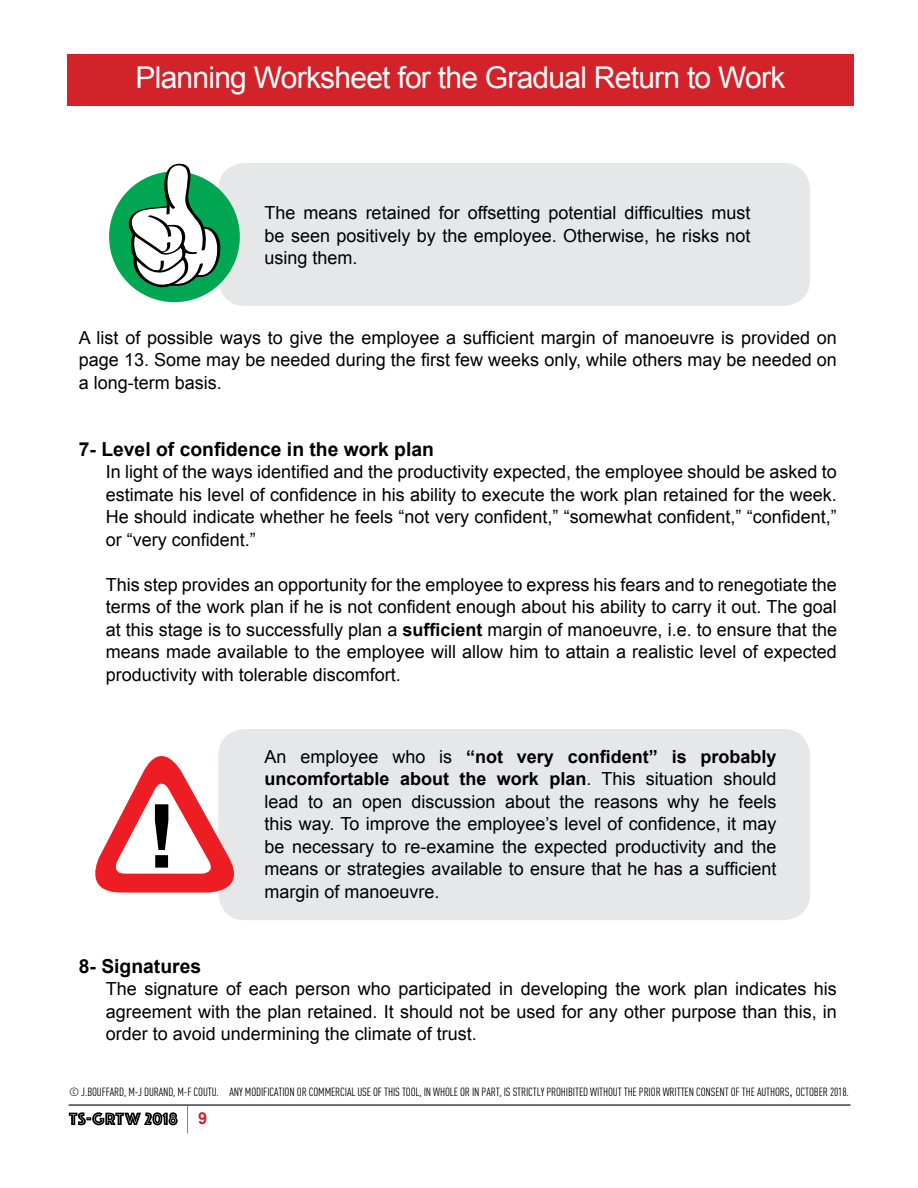
<style>
.page{position:relative;width:918px;height:1188px;background:#fff}
.page>*{position:absolute;margin:0;border:0;box-sizing:border-box;transform-origin:0 0}
.t1{font:700 88.2px "Helvetica";color:#000}
.t2{font:30px "Arial";letter-spacing:-.035em;color:#fff}
.t3{font:700 19.35px "Arial";color:#000}
.t4{font:18px/22.5px "Arial";color:#000;text-align:justify}
.t5{font:700 16.5px "Arial";color:#d2232a}
.t6{font:11.7px "DIN Cond";letter-spacing:-.01em;color:#000}
.s1{font-weight:700}
.s2{font-family:"Helvetica Neue"}
</style>
<div class="page">
<svg style="left:187px;top:1106px;width:1px;height:27px"></svg>
<hr style="left:69px;top:1104px;width:782px;height:2px;background:#000">
<svg style="left:69px;top:1112px;width:109px;height:13px"></svg>
<div style="left:67px;top:54px;width:787px;height:52px;background:#d2232a"></div>
<div style="left:218px;top:163px;width:592px;height:143px;background:#e6e7e8;border-radius:27px"></div>
<div style="left:109px;top:171px;width:131px;height:131px;background:#00a651;border-radius:50%"></div>
<svg style="left:128px;top:164px;width:101px;height:124px"></svg>
<div style="left:218px;top:729px;width:592px;height:191px;background:#e6e7e8;border-radius:27px"></div>
<svg style="left:95px;top:739px;width:139px;height:154px"></svg>
<h2 class="t2" style="left:135px;top:58px;width:651px">Planning Worksheet for the Gradual Return to Work</h2>
<p class="t4" style="left:265px;top:202px;width:487px">The means retained for offsetting potential difficulties must be seen positively by the employee. Otherwise, he risks not using them.</p>
<p class="t4" style="left:79px;top:326px;width:760px">A list of possible ways to give the employee a sufficient margin of manoeuvre is provided on page 13. Some may be needed during the first few weeks only, while others may be needed on a long-term basis.</p>
<p class="t3" style="left:79px;top:436px;width:357px">7- Level of confidence in the work plan</p>
<p class="t4" style="left:106px;top:461px;width:733px">In light of the ways identified and the productivity expected, the employee should be asked to estimate his level of confidence in his ability to execute the work plan retained for the week.<br>He should indicate whether he feels “not very confident,” “somewhat confident,” “confident,” or “very confident.”</p>
<p class="t4" style="left:106px;top:573px;width:733px">This step provides an opportunity for the employee to express his fears and to renegotiate the terms of the work plan if he is not confident enough about his ability to carry it out. The goal at this stage is to successfully plan a <span class="s1">sufficient</span> margin of manoeuvre, i.e. to ensure that the means made available to the employee will allow him to attain a realistic level of expected productivity with tolerable discomfort.</p>
<h1 class="t1" style="left:145px;top:765px;width:31px">!</h1>
<p class="t4" style="left:265px;top:746px;width:513px">An employee who is <span class="s1">“not very confident” is probably uncomfortable about the work plan</span>. This situation should lead to an open discussion about the reasons why he feels this way. To improve the employee’s level of confidence, it may be necessary to re-examine the expected productivity and the means or strategies available to ensure that he has a sufficient margin of manoeuvre.</p>
<p class="t3" style="left:79px;top:953px;width:124px">8- Signatures</p>
<p class="t4" style="left:106px;top:978px;width:733px">The signature of each person who participated in developing the work plan indicates his agreement with the plan retained. It should not be used for any other purpose than this, in order to avoid undermining the climate of trust.</p>
<p class="t6" style="left:69px;top:1085px;width:246px">© J.BOUFFARD, M-J DURAND, M-F COUTU. ANY MODIFICATION OR COMM</p>
<p class="t6" style="left:331px;top:1085px;width:519px">ERCIAL USE OF THIS TOOL, IN WHOLE OR IN PART, IS STRICTLY PROHIBITED WITHOUT THE PRIOR WRITTEN CONSENT OF THE AUTHORS<span class="s2">,</span> OCTOBER 2018.</p>
<p class="t5" style="left:198px;top:1107px;width:11px">9</p>
</div>
